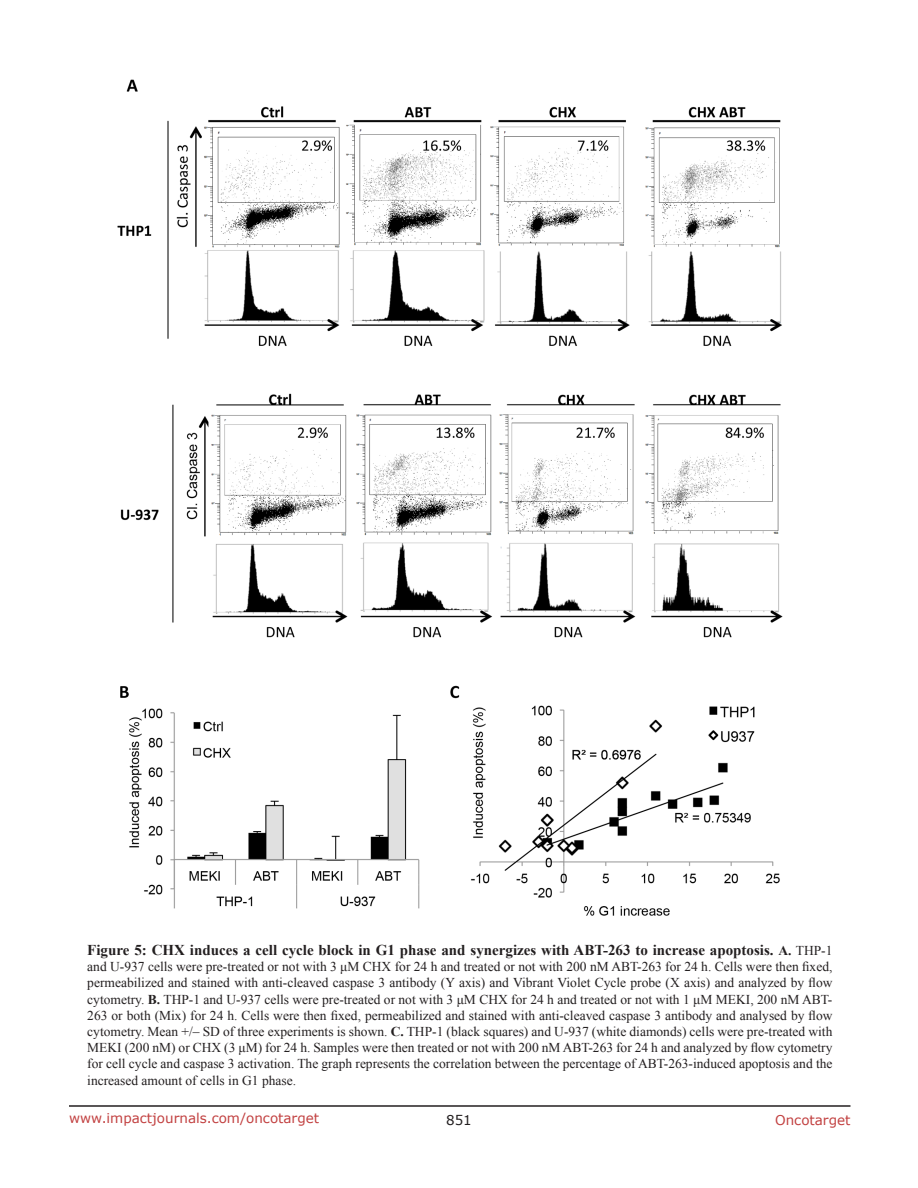
<style>
.page{position:relative;width:918px;height:1188px;background:#fff}
.page>*{position:absolute;margin:0;border:0;box-sizing:border-box;transform-origin:0 0}
.FigureText{font:700 15px "Times New Roman";color:#231f20}
.FigureText-2{font:13.5px/16.2px "Times New Roman";color:#231f20;text-align:justify}
.t1{font:13.5px "Verdana";color:#c24141}
.t2{font:13.5px "Verdana";color:#231f20}
.s1{font-size:13.5px}
.s2{font-weight:400;font-size:13.5px}
.s3{font-weight:700}
</style>
<div class="page">
<hr style="left:69px;top:1105px;width:781px;height:2px;background:#231f20">
<img style="left:117px;top:79px;width:666px;height:837px">
<p class="FigureText" style="left:87px;top:940px;width:747px">Figure 5: CHX induces a cell cycle block in G1 phase and synergizes with ABT-263 to increase apoptosis. <span class="s1">A.</span> <span class="s2">THP-1</span></p>
<p class="FigureText-2" style="left:87px;top:958px;width:747px">and U-937 cells were pre-treated or not with 3 μM CHX for 24 h and treated or not with 200 nM ABT-263 for 24 h. Cells were then fixed, permeabilized and stained with anti-cleaved caspase 3 antibody (Y axis) and Vibrant Violet Cycle probe (X axis) and analyzed by flow cytometry. <span class="s3">B.</span> THP-1 and U-937 cells were pre-treated or not with 3 μM CHX for 24 h and treated or not with 1 μM MEKI, 200 nM ABT-263 or both (Mix) for 24 h. Cells were then fixed, permeabilized and stained with anti-cleaved caspase 3 antibody and analysed by flow cytometry. Mean +/– SD of three experiments is shown. <span class="s3">C.</span> THP-1 (black squares) and U-937 (white diamonds) cells were pre-treated with MEKI (200 nM) or CHX (3 μM) for 24 h. Samples were then treated or not with 200 nM ABT-263 for 24 h and analyzed by flow cytometry for cell cycle and caspase 3 activation. The graph represents the correlation between the percentage of ABT-263-induced apoptosis and the increased amount of cells in G1 phase.</p>
<p class="t1" style="left:69px;top:1109px;width:252px">www.impactjournals.com/oncotarget</p>
<p class="t2" style="left:446px;top:1111px;width:27px">851</p>
<p class="t1" style="left:775px;top:1111px;width:77px">Oncotarget</p>
</div>
